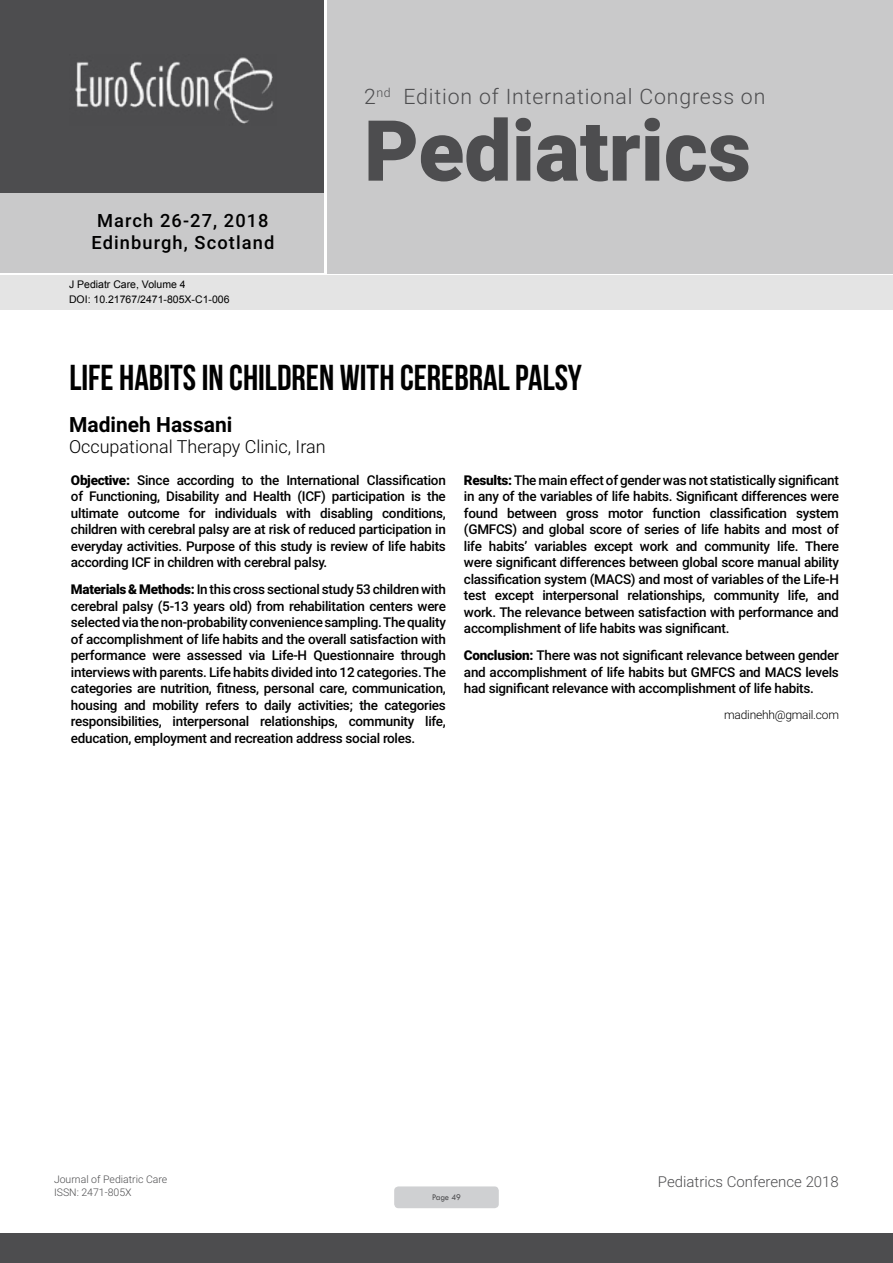
<style>
.page{position:relative;width:893px;height:1263px;background:#fff}
.page>*{position:absolute;margin:0;border:0;box-sizing:border-box;transform-origin:0 0}
.t1{font:900 84.3px "Roboto";color:#4d4d4f}
.t2{font:36px "Bebas Neue";color:#000}
.t3{font:300 21.3px "Roboto";letter-spacing:.04em;color:#4d4d4f}
.t4{font:700 21px "Roboto";color:#000}
.t5{font:500 18.3px/21.9px "Roboto";letter-spacing:.06em;color:#000;text-align:center}
.t6{font:300 18px "Roboto";color:#000}
.t7{font:300 15px "Roboto";color:#4d4d4f}
.t8{font:500 13.5px/16.5px "Roboto";letter-spacing:-.02em;color:#000;text-align:justify}
.t9{font:300 12px "Roboto";letter-spacing:-.02em;color:#000}
.t10{font:10.5px/14.4px "Arial";color:#000}
.t11{font:300 10.5px "Roboto";color:#4d4d4f}
.t12{font:9px "Tw Cen";letter-spacing:-.02em;color:#4d4d4f;scale:.95 1}
.s1{font-weight:900}
</style>
<div class="page">
<div style="left:0;top:0;width:323px;height:193px;background:#4d4d4f"></div>
<div style="left:1px;top:193px;width:323px;height:80px;background:#c9c9ca"></div>
<div style="left:327px;top:0;width:566px;height:273px;background:#c9c9ca"></div>
<img style="left:75px;top:57px;width:199px;height:67px">
<div style="left:0;top:1233px;width:893px;height:30px;background:#4d4d4f"></div>
<div style="left:1px;top:275px;width:892px;height:35px;background:#e4e4e4"></div>
<div style="left:394px;top:1186px;width:105px;height:22px;background:#cfd0d2;border-radius:4px"></div>
<h3 class="t5" style="left:92px;top:209px;width:184px">March 26-27, 2018<br>Edinburgh, Scotland</h3>
<p class="t10" style="left:69px;top:278px;width:162px">J Pediatr Care, Volume 4<br>DOI: 10.21767/2471-805X-C1-006</p>
<h3 class="t3" style="left:364px;top:82px;width:403px">2<sup>nd</sup> Edition of International Congress on</h3>
<h1 class="t1" style="left:364px;top:92px;width:388px">Pediatrics</h1>
<h2 class="t2" style="left:69px;top:358px;width:514px">LIFE HABITS IN CHILDREN WITH CEREBRAL PALSY</h2>
<h3 class="t4" style="left:69px;top:410px;width:165px">Madineh Hassani</h3>
<h3 class="t6" style="left:69px;top:434px;width:258px">Occupational Therapy Clinic, Iran</h3>
<p class="t8" style="left:71px;top:471px;width:376px"><span class="s1">Objective:</span> Since according to the International Classification of Functioning, Disability and Health (ICF) participation is the ultimate outcome for individuals with disabling conditions, children with cerebral palsy are at risk of reduced participation in everyday activities. Purpose of this study is review of life habits according ICF in children with cerebral palsy.</p>
<p class="t8" style="left:71px;top:581px;width:376px"><span class="s1">Materials &amp; Methods:</span> In this cross sectional study 53 children with cerebral palsy (5-13 years old) from rehabilitation centers were selected via the non-probability convenience sampling. The quality of accomplishment of life habits and the overall satisfaction with performance were assessed via Life-H Questionnaire through interviews with parents. Life habits divided into 12 categories. The categories are nutrition, fitness, personal care, communication, housing and mobility refers to daily activities; the categories responsibilities, interpersonal relationships, community life, education, employment and recreation address social roles.</p>
<p class="t8" style="left:464px;top:471px;width:376px"><span class="s1">Results:</span> The main effect of gender was not statistically significant in any of the variables of life habits. Significant differences were found between gross motor function classification system (GMFCS) and global score of series of life habits and most of life habits’ variables except work and community life. There were significant differences between global score manual ability classification system (MACS) and most of variables of the Life-H test except interpersonal relationships, community life, and work. The relevance between satisfaction with performance and accomplishment of life habits was significant.</p>
<p class="t8" style="left:464px;top:647px;width:376px"><span class="s1">Conclusion:</span> There was not significant relevance between gender and accomplishment of life habits but GMFCS and MACS levels had significant relevance with accomplishment of life habits.</p>
<p class="t9" style="left:724px;top:706px;width:116px">madinehh@gmail.com</p>
<p class="t11" style="left:54px;top:1172px;width:115px">Journal of Pediatric Care</p>
<p class="t7" style="left:658px;top:1171px;width:183px">Pediatrics Conference 2018</p>
<p class="t11" style="left:54px;top:1185px;width:79px">ISSN: 2471-805X</p>
<p class="t12" style="left:432px;top:1192px;width:32px">Page 49</p>
</div>
